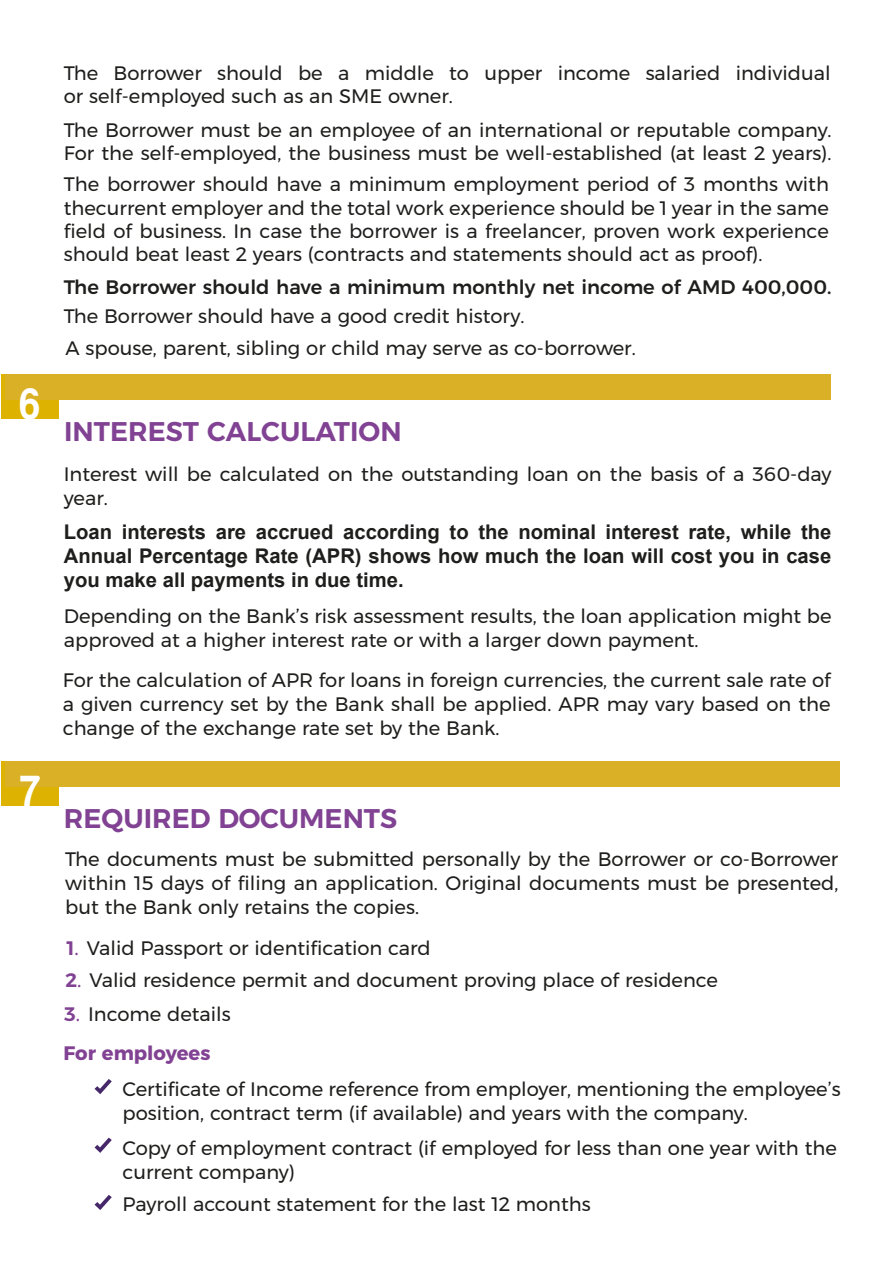
<style>
.page{position:relative;width:893px;height:1263px;background:#fff}
.page>*{position:absolute;margin:0;border:0;box-sizing:border-box;transform-origin:0 0}
.t1{font:45px "Harabara";color:#fff;scale:.85 1}
.t2{font:600 27px "Montserratarm";color:#814293}
.t3{font:700 20.25px/24px "Arial";color:#1e1f1d;text-align:justify}
.t4{font:19.5px/24px "Montserratarm";color:#1e1f1d}
.t5{font:500 19.5px "Montserratarm";color:#1e1f1d}
.t6{font:700 19.5px "Montserratarm";color:#814293}
.s1{font-weight:600;color:#814293}
.s2{font-family:"Myriad Pro";color:#814293}
</style>
<div class="page">
<div style="left:1px;top:374px;width:58px;height:45px;background:#deb200"></div>
<div style="left:6px;top:374px;width:825px;height:26px;background:#dab027"></div>
<div style="left:1px;top:761px;width:58px;height:45px;background:#deb200"></div>
<div style="left:6px;top:761px;width:834px;height:26px;background:#dab027"></div>
<svg style="left:95px;top:1079px;width:17px;height:15px"></svg>
<svg style="left:95px;top:1137px;width:17px;height:16px"></svg>
<svg style="left:95px;top:1195px;width:17px;height:15px"></svg>
<h1 class="t1" style="left:20px;top:381px;width:24px">6</h1>
<h1 class="t1" style="left:20px;top:768px;width:26px">7</h1>
<p class="t4" style="left:64px;top:61px;width:768px;line-height:23.4px">The Borrower should be a middle to upper income salaried individual or self-employed such as an SME owner.</p>
<p class="t4" style="left:64px;top:118px;width:769px;line-height:23.4px">The Borrower must be an employee of an international or reputable company.<br>For the self-employed, the business must be well-established (at least 2 years).</p>
<p class="t4" style="left:64px;top:172px;width:767px;line-height:23.4px;text-align:justify">The borrower should have a minimum employment period of 3 months with thecurrent employer and the total work experience should be 1 year in the same field of business. In case the borrower is a freelancer, proven work experience should beat least 2 years (contracts and statements should act as proof).</p>
<p class="t5" style="left:64px;top:272px;width:769px">The Borrower should have a minimum monthly net income of AMD 400,000.</p>
<p class="t4" style="left:64px;top:304px;width:462px">The Borrower should have a good credit history.</p>
<p class="t4" style="left:66px;top:336px;width:572px">A spouse, parent, sibling or child may serve as co-borrower.</p>
<h2 class="t2" style="left:64px;top:410px;width:339px">INTEREST CALCULATION</h2>
<p class="t4" style="left:64px;top:462px;width:769px">Interest will be calculated on the outstanding loan on the basis of a 360-day year.</p>
<p class="t3" style="left:64px;top:520px;width:769px">Loan interests are accrued according to the nominal interest rate, while the Annual Percentage Rate (APR) shows how much the loan will cost you in case you make all payments in due time.</p>
<p class="t4" style="left:64px;top:604px;width:769px">Depending on the Bank’s risk assessment results, the loan application might be approved at a higher interest rate or with a larger down payment.</p>
<p class="t4" style="left:63px;top:667px;width:769px;text-align:justify">For the calculation of APR for loans in foreign currencies, the current sale rate of a given currency set by the Bank shall be applied. APR may vary based on the change of the exchange rate set by the Bank.</p>
<h2 class="t2" style="left:64px;top:797px;width:335px">REQUIRED DOCUMENTS</h2>
<p class="t4" style="left:65px;top:847px;width:775px;text-align:justify">The documents must be submitted personally by the Borrower or co-Borrower within 15 days of filing an application. Original documents must be presented, but the Bank only retains the copies.</p>
<p class="t4" style="left:67px;top:935px;width:365px"><span class="s1">1</span><span class="s2">.</span> Valid Passport or identification card</p>
<p class="t4" style="left:66px;top:968px;width:654px"><span class="s1">2</span><span class="s2">.</span> Valid residence permit and document proving place of residence</p>
<p class="t4" style="left:64px;top:1002px;width:168px"><span class="s1">3</span><span class="s2">.</span> Income details</p>
<p class="t6" style="left:63px;top:1037px;width:148px">For employees</p>
<p class="t4" style="left:122px;top:1076px;width:720px">Certificate of Income reference from employer, mentioning the employee’s position, contract term (if available) and years with the company.</p>
<p class="t4" style="left:122px;top:1135px;width:716px">Copy of employment contract (if employed for less than one year with the current company)</p>
<p class="t4" style="left:122px;top:1192px;width:470px">Payroll account statement for the last 12 months</p>
</div>
